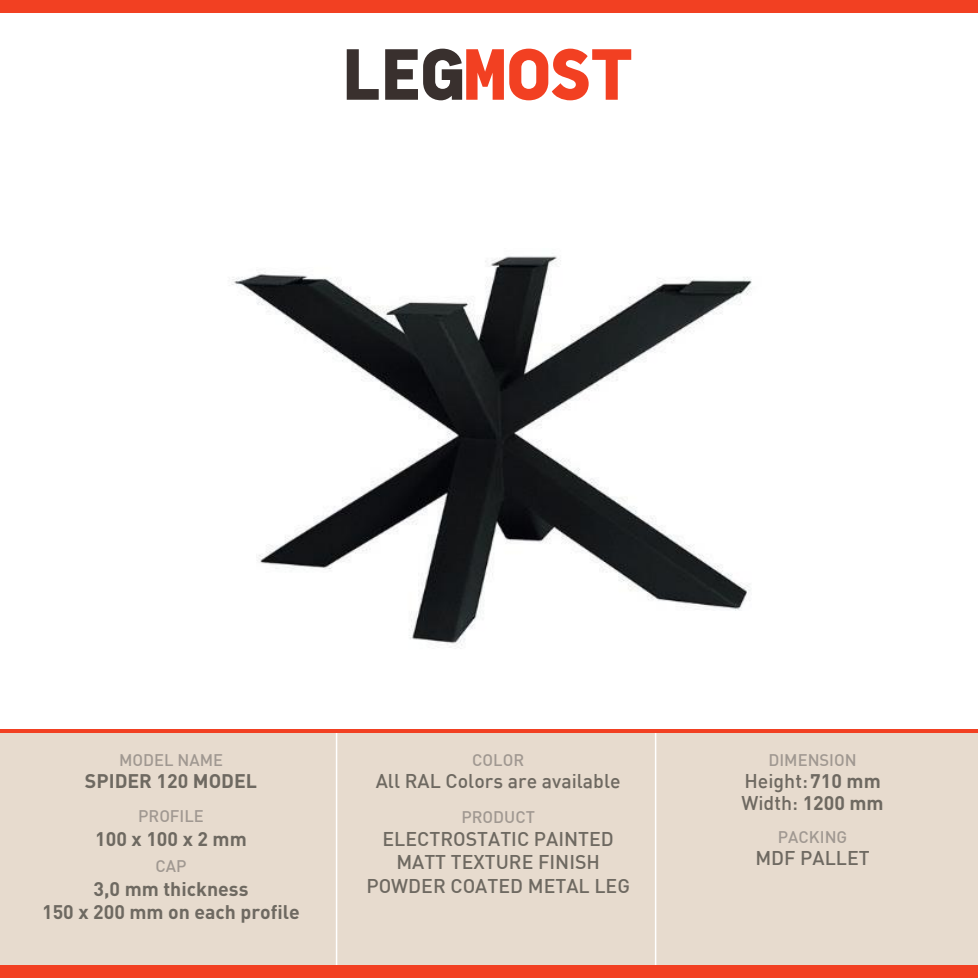
<style>
.page{position:relative;width:978px;height:978px;background:#fff}
.page>*{position:absolute;margin:0;border:0;box-sizing:border-box;transform-origin:0 0}
.t1{font:500 19.5px/23.4px "DIN";color:#6e6961;text-align:center}
.t2{font:700 19.5px/23.4px "DIN";color:#6e6961;text-align:center}
.t3{font:500 16.5px "DIN";color:#a09891}
.s1{font-weight:700}
</style>
<div class="page">
<img style="left:231px;top:256px;width:521px;height:393px">
<div style="left:0;top:0;width:978px;height:12px;background:#f24022"></div>
<div style="left:0;top:729px;width:978px;height:237px;background:#e7dbce"></div>
<hr style="left:655px;top:729px;width:1px;height:241px;background:#fff">
<hr style="left:336px;top:729px;width:1px;height:241px;background:#fff">
<div style="left:0;top:966px;width:978px;height:12px;background:#f24022"></div>
<hr style="left:0;top:729px;width:978px;height:4px;background:#f24022">
<svg style="left:347px;top:49px;width:32px;height:51px"></svg>
<svg style="left:385px;top:49px;width:246px;height:51px"></svg>
<p class="t3" style="left:119px;top:750px;width:106px">MODEL NAME</p>
<p class="t2" style="left:85px;top:768px;width:174px">SPIDER 120 MODEL</p>
<p class="t3" style="left:138px;top:806px;width:67px">PROFILE</p>
<p class="t2" style="left:95px;top:826px;width:153px">100 x 100 x 2 mm</p>
<p class="t3" style="left:156px;top:856px;width:33px">CAP</p>
<p class="t2" style="left:42px;top:876px;width:259px">3,0 mm thickness<br>150 x 200 mm on each profile</p>
<p class="t3" style="left:472px;top:750px;width:53px">COLOR</p>
<p class="t1" style="left:376px;top:769px;width:246px">All RAL Colors are available</p>
<p class="t3" style="left:461px;top:806px;width:75px">PRODUCT</p>
<p class="t3" style="left:768px;top:750px;width:90px">DIMENSION</p>
<p class="t1" style="left:744px;top:769px;width:138px">Height: <span class="s1">710 mm</span></p>
<p class="t1" style="left:741px;top:790px;width:144px">Width: <span class="s1">1200 mm</span></p>
<p class="t1" style="left:366px;top:826px;width:265px">ELECTROSTATIC PAINTED<br>MATT TEXTURE FINISH<br>POWDER COATED METAL LEG</p>
<p class="t3" style="left:778px;top:826px;width:71px">PACKING</p>
<p class="t1" style="left:755px;top:845px;width:116px">MDF PALLET</p>
</div>
